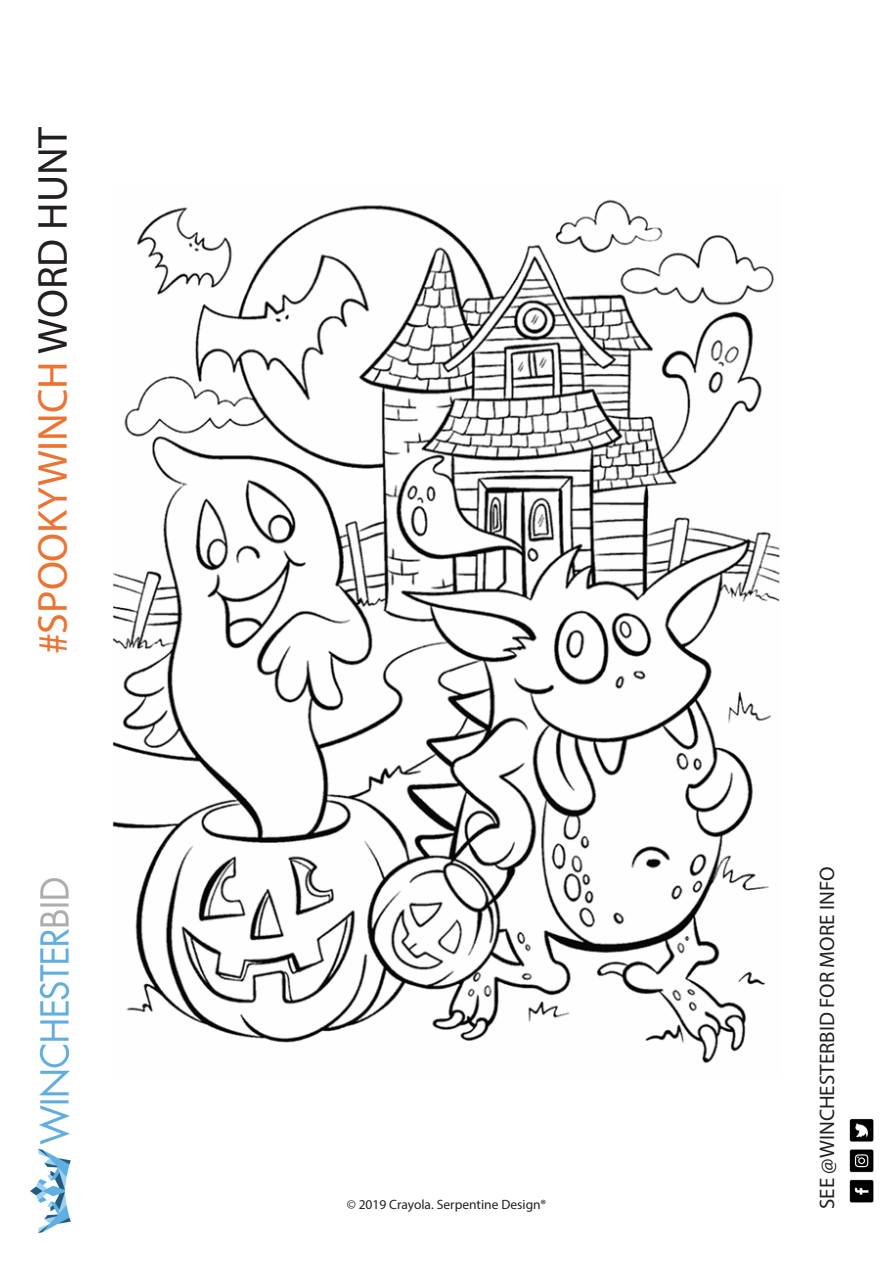
<style>
.page{position:relative;width:893px;height:1263px;background:#fff}
.page>*{position:absolute;margin:0;border:0;box-sizing:border-box;transform-origin:0 0}
.t1{font:42px "Myriad Pro";color:#eb7432}
.t2{font:21px "Myriad Pro";color:#231f20}
.t3{font:13.5px "Myriad Pro";color:#231f20}
.s1{color:#231f20}
</style>
<div class="page">
<img style="left:849px;top:1118px;width:25px;height:85px">
<img style="left:30px;top:878px;width:41px;height:356px">
<img style="left:112px;top:199px;width:668px;height:865px">
<p class="t1" style="left:27px;top:654px;width:529px;rotate:-90deg">#SPOOKYWINCH <span class="s1">WORD HUNT</span></p>
<p class="t3" style="left:347px;top:1196px;width:201px">© 2019 Crayola. Serpentine Design®</p>
<p class="t2" style="left:814px;top:1209px;width:344px;rotate:-90deg">SEE @WINCHESTERBID FOR MORE INFO</p>
</div>
